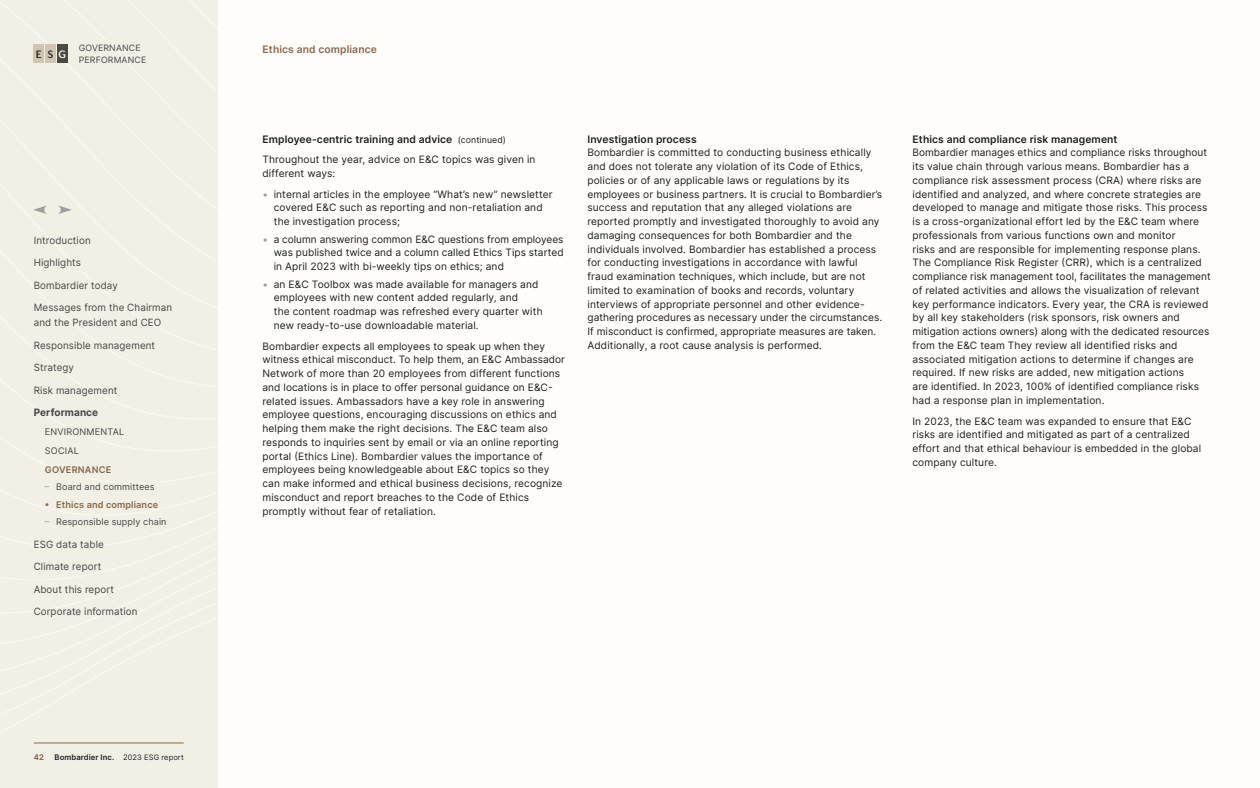
<style>
.page{position:relative;width:1260px;height:788px;background:#fff}
.page>*{position:absolute;margin:0;border:0;box-sizing:border-box;transform-origin:0 0}
.t1{font:500 10.62px "Bombardier";color:#202020}
.t2{font:600 10.25px "Inter";letter-spacing:.01em;color:#202020}
.t3{font:600 10.25px "Inter";letter-spacing:.01em;color:#89674a}
.t4{font:10.12px/13.8px "Inter";letter-spacing:.01em;color:#202020}
.t5{font:700 10.12px "Inter";letter-spacing:.01em;color:#4b4846}
.t6{font:10px/15px "Inter";letter-spacing:.01em;color:#4b4846}
.t7{font:600 9.12px "Inter";letter-spacing:.01em;color:#89674a}
.t8{font:9px/18.8px "Inter";letter-spacing:.01em;color:#4b4846}
.t9{font:8.75px/11.2px "Inter";letter-spacing:.02em;color:#4b4846}
.t10{font:600 7.75px "Inter";letter-spacing:.01em;color:#202020}
.t11{font:700 7.75px "Inter";color:#89674a}
.s1{color:#fefdf9}
.s2{color:#9f9e9c}
.s3{font-weight:400;font-size:8.75px}
.s4{font-weight:400;font-size:7.5px}
</style>
<div class="page">
<div style="left:218px;top:0;width:1042px;height:788px;background:#fefdf9"></div>
<div style="left:0;top:0;width:217px;height:788px;background:#f2efe5"></div>
<svg style="left:58px;top:205px;width:14px;height:9px"></svg>
<svg style="left:33px;top:205px;width:14px;height:9px"></svg>
<hr style="left:34px;top:742px;width:150px;height:1px;background:#89674a">
<div style="left:34px;top:44px;width:10px;height:19px;background:#d1c5b2"></div>
<div style="left:45px;top:44px;width:11px;height:19px;background:#d1c5b2"></div>
<div style="left:57px;top:44px;width:11px;height:19px;background:#4b4846"></div>
<p class="t1" style="left:36px;top:47px;width:32px">ES<span class="s1">G</span></p>
<p class="t3" style="left:262px;top:41px;width:116px">Ethics and compliance</p>
<p class="t9" style="left:79px;top:42px;width:69px">GOVERNANCE<br>PERFORMANCE</p>
<p class="t6" style="left:34px;top:232px;width:59px">Introduction</p>
<p class="t6" style="left:34px;top:255px;width:49px">Highlights</p>
<p class="t6" style="left:34px;top:277px;width:86px">Bombardier today</p>
<p class="t6" style="left:34px;top:300px;width:140px">Messages from the Chairman and the President and CEO</p>
<p class="t6" style="left:34px;top:337px;width:123px">Responsible management</p>
<p class="t6" style="left:34px;top:360px;width:42px">Strategy</p>
<p class="t6" style="left:34px;top:382px;width:85px">Risk management</p>
<p class="t5" style="left:34px;top:405px;width:66px">Performance</p>
<p class="t8" style="left:45px;top:422px;width:81px">ENVIRONMENTAL<br>SOCIAL</p>
<p class="t7" style="left:45px;top:462px;width:68px">GOVERNANCE</p>
<p class="t8" style="left:45px;top:477px;width:111px"><span class="s2">–</span> Board and committees</p>
<p class="t7" style="left:45px;top:497px;width:115px">• Ethics and compliance</p>
<p class="t8" style="left:45px;top:512px;width:123px"><span class="s2">–</span> Responsible supply chain</p>
<p class="t6" style="left:34px;top:536px;width:72px">ESG data table</p>
<p class="t6" style="left:34px;top:558px;width:69px">Climate report</p>
<p class="t6" style="left:34px;top:581px;width:82px">About this report</p>
<p class="t6" style="left:34px;top:603px;width:105px">Corporate information</p>
<p class="t2" style="left:262px;top:131px;width:245px">Employee-centric training and advice <span class="s3">(continued)</span></p>
<p class="t4" style="left:262px;top:152px;width:275px">Throughout the year, advice on E&amp;C topics was given in different ways:</p>
<p class="t4" style="left:274px;top:187px;width:280px;text-indent:-11px"><span class="s2">•</span> internal articles in the employee “What’s new” newsletter covered E&amp;C such as reporting and non-retaliation and the investigation process;</p>
<p class="t4" style="left:274px;top:232px;width:291px;text-align:justify;text-indent:-11px"><span class="s2">•</span> a column answering common E&amp;C questions from employees was published twice and a column called Ethics Tips started in April 2023 with bi-weekly tips on ethics; and</p>
<p class="t4" style="left:274px;top:277px;width:270px;text-indent:-11px"><span class="s2">•</span> an E&amp;C Toolbox was made available for managers and employees with new content added regularly, and<br>the content roadmap was refreshed every quarter with new ready-to-use downloadable material.</p>
<p class="t4" style="left:262px;top:339px;width:304px">Bombardier expects all employees to speak up when they witness ethical misconduct. To help them, an E&amp;C Ambassador Network of more than 20 employees from different functions and locations is in place to offer personal guidance on E&amp;C&shy;related issues. Ambassadors have a key role in answering employee questions, encouraging discussions on ethics and helping them make the right decisions. The E&amp;C team also responds to inquiries sent by email or via an online reporting portal (Ethics Line). Bombardier values the importance of employees being knowledgeable about E&amp;C topics so they can make informed and ethical business decisions, recognize misconduct and report breaches to the Code of Ethics promptly without fear of retaliation.</p>
<p class="t2" style="left:588px;top:131px;width:111px">Investigation process</p>
<p class="t4" style="left:588px;top:145px;width:296px">Bombardier is committed to conducting business ethically and does not tolerate any violation of its Code of Ethics, policies or of any applicable laws or regulations by its employees or business partners. It is crucial to Bombardier’s success and reputation that any alleged violations are reported promptly and investigated thoroughly to avoid any damaging consequences for both Bombardier and the individuals involved. Bombardier has established a process for conducting investigations in accordance with lawful fraud examination techniques, which include, but are not limited to examination of books and records, voluntary interviews of appropriate personnel and other evidence&shy;gathering procedures as necessary under the circumstances.<br>If misconduct is confirmed, appropriate measures are taken.<br>Additionally, a root cause analysis is performed.</p>
<p class="t2" style="left:912px;top:131px;width:207px">Ethics and compliance risk management</p>
<p class="t4" style="left:912px;top:145px;width:300px">Bombardier manages ethics and compliance risks throughout its value chain through various means. Bombardier has a compliance risk assessment process (CRA) where risks are identified and analyzed, and where concrete strategies are developed to manage and mitigate those risks. This process is a cross-organizational effort led by the E&amp;C team where professionals from various functions own and monitor<br>risks and are responsible for implementing response plans.<br>The Compliance Risk Register (CRR), which is a centralized compliance risk management tool, facilitates the management of related activities and allows the visualization of relevant key performance indicators. Every year, the CRA is reviewed by all key stakeholders (risk sponsors, risk owners and mitigation actions owners) along with the dedicated resources from the E&amp;C team They review all identified risks and associated mitigation actions to determine if changes are required. If new risks are added, new mitigation actions<br>are identified. In 2023, 100% of identified compliance risks had a response plan in implementation.</p>
<p class="t4" style="left:912px;top:414px;width:290px">In 2023, the E&amp;C team was expanded to ensure that E&amp;C risks are identified and mitigated as part of a centralized effort and that ethical behaviour is embedded in the global company culture.</p>
<p class="t11" style="left:34px;top:751px;width:12px">42</p>
<p class="t10" style="left:55px;top:751px;width:131px">Bombardier Inc. <span class="s4">2023 ESG report</span></p>
</div>
